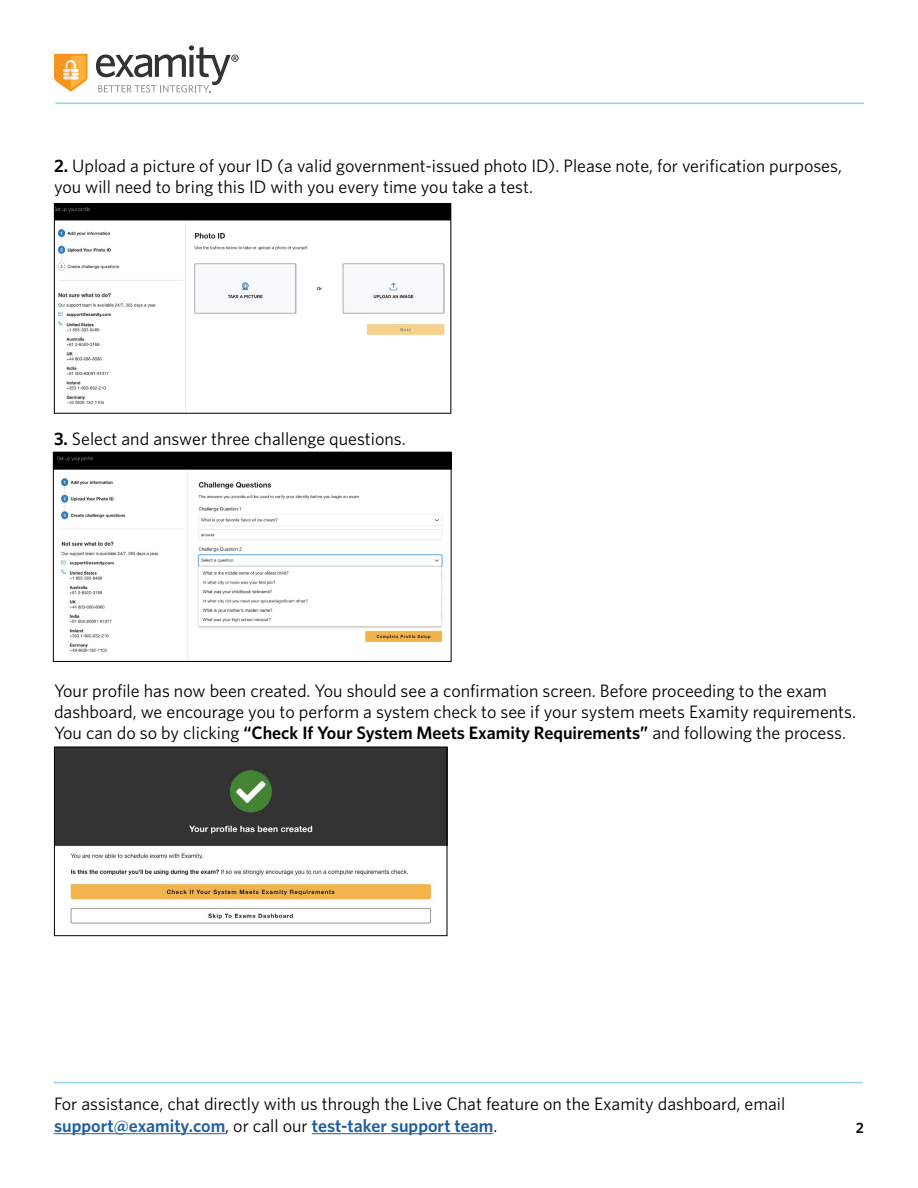
<style>
.page{position:relative;width:918px;height:1188px;background:#fff}
.page>*{position:absolute;margin:0;border:0;box-sizing:border-box;transform-origin:0 0}
.t1{font:18px/21px "Whitney";color:#000}
.t2{font:600 18px "Whitney";color:#215e9e}
.t3{font:600 15px "Whitney";color:#000}
.s1{font-weight:600}
.s2{font-weight:400;color:#000}
</style>
<div class="page">
<img style="left:56px;top:749px;width:389px;height:175px">
<div style="left:54px;top:747px;width:393px;height:189px;border:1px solid #000"></div>
<svg style="left:54px;top:45px;width:185px;height:48px"></svg>
<hr style="left:55px;top:102px;width:809px;height:2px;background:#92d3e7">
<img style="left:56px;top:205px;width:393px;height:207px">
<div style="left:54px;top:203px;width:397px;height:211px;border:1px solid #000"></div>
<img style="left:55px;top:454px;width:395px;height:206px">
<div style="left:53px;top:452px;width:399px;height:210px;border:1px solid #000"></div>
<hr style="left:54px;top:1133px;width:171px;height:1px;background:#215e9e">
<hr style="left:312px;top:1133px;width:181px;height:1px;background:#215e9e">
<hr style="left:54px;top:1082px;width:809px;height:1px;background:#92d3e7">
<p class="t1" style="left:54px;top:155px;width:789px"><span class="s1">2.</span> Upload a picture of your ID (a valid government-issued photo ID). Please note, for verification purposes, you will need to bring this ID with you every time you take a test.</p>
<p class="t1" style="left:54px;top:428px;width:353px"><span class="s1">3.</span> Select and answer three challenge questions.</p>
<p class="t1" style="left:54px;top:680px;width:804px">Your profile has now been created. You should see a confirmation screen. Before proceeding to the exam dashboard, we encourage you to perform a system check to see if your system meets Examity requirements.<br>You can do so by clicking <span class="s1">“Check If Your System Meets Examity Requirements”</span> and following the process.</p>
<p class="t1" style="left:54px;top:1093px;width:733px">For assistance, chat directly with us through the Live Chat feature on the Examity dashboard, email</p>
<p class="t2" style="left:54px;top:1114px;width:445px">support@examity.com<span class="s2">, or call our</span> test-taker support team<span class="s2">.</span></p>
<p class="t3" style="left:856px;top:1118px;width:10px">2</p>
</div>
